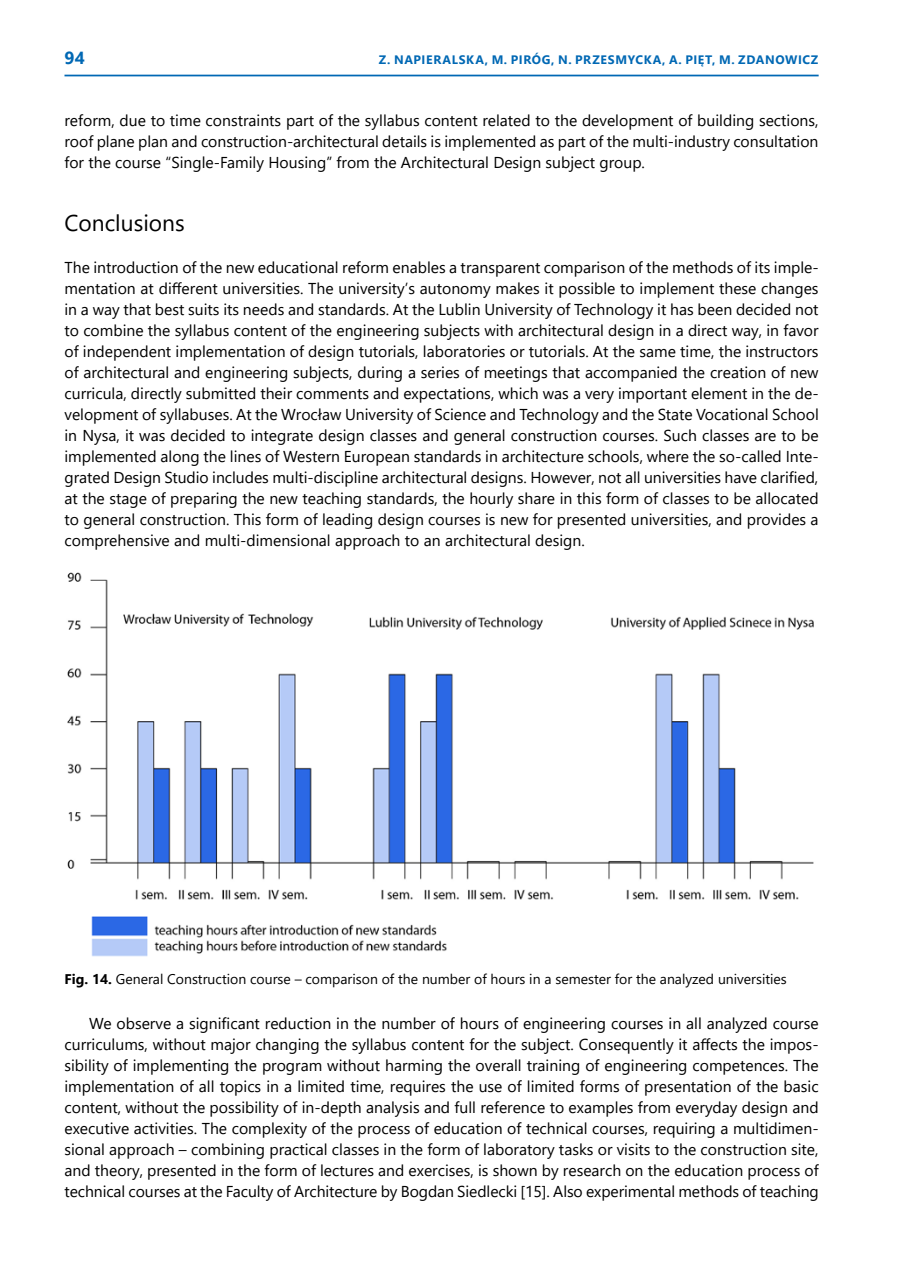
<style>
.page{position:relative;width:903px;height:1275px;background:#fff}
.page>*{position:absolute;margin:0;border:0;box-sizing:border-box;transform-origin:0 0}
.t1{font:22.75px "Segoe UI";color:#000}
.t2{font:700 17.5px "Segoe UI";color:#0068b4}
.t3{font:15.75px/21px "Segoe UI";color:#000;text-align:justify}
.t4{font:14px "Segoe UI";color:#000}
.t5{font:700 12.25px "Segoe UI";letter-spacing:.055em;color:#0068b4}
.s1{font-weight:700}
</style>
<div class="page">
<hr style="left:64px;top:75px;width:755px;height:1px;background:#0068b4">
<img style="left:67px;top:572px;width:747px;height:385px">
<p class="t2" style="left:64px;top:42px;width:22px">94</p>
<p class="t5" style="left:379px;top:49px;width:388px">Z. NAPIERALSKA, M. PIRÓG, N. PRZESMYCKA, A. PIĘT, M. ZDANO</p>
<p class="t5" style="left:785px;top:49px;width:33px">WICZ</p>
<p class="t3" style="left:64px;top:109px;width:756px">reform, due to time constraints part of the syllabus content related to the development of building sections, roof plane plan and construction-architectural details is implemented as part of the multi-industry consultation for the course “Single-Family Housing” from the Architectural Design subject group.</p>
<h1 class="t1" style="left:64px;top:201px;width:122px">Conclusions</h1>
<p class="t3" style="left:64px;top:256px;width:756px">The introduction of the new educational reform enables a transparent comparison of the methods of its imple&shy;mentation at different universities. The university’s autonomy makes it possible to implement these changes in a way that best suits its needs and standards. At the Lublin University of Technology it has been decided not to combine the syllabus content of the engineering subjects with architectural design in a direct way, in favor of independent implementation of design tutorials, laboratories or tutorials. At the same time, the instructors of architectural and engineering subjects, during a series of meetings that accompanied the creation of new curricula, directly submitted their comments and expectations, which was a very important element in the de&shy;velopment of syllabuses. At the Wrocław University of Science and Technology and the State Vocational School in Nysa, it was decided to integrate design classes and general construction courses. Such classes are to be implemented along the lines of Western European standards in architecture schools, where the so-called Inte&shy;grated Design Studio includes multi-discipline architectural designs. However, not all universities have clarified, at the stage of preparing the new teaching standards, the hourly share in this form of classes to be allocated to general construction. This form of leading design courses is new for presented universities, and provides a comprehensive and multi-dimensional approach to an architectural design.</p>
<p class="t4" style="left:64px;top:966px;width:724px"><span class="s1">FIG. 14.</span> General Construction course – comparison of the number of hours in a semester for the analyzed universities</p>
<p class="t3" style="left:64px;top:1012px;width:756px;text-indent:25px">We observe a significant reduction in the number of hours of engineering courses in all analyzed course curriculums, without major changing the syllabus content for the subject. Consequently it affects the impos&shy;sibility of implementing the program without harming the overall training of engineering competences. The implementation of all topics in a limited time, requires the use of limited forms of presentation of the basic content, without the possibility of in-depth analysis and full reference to examples from everyday design and executive activities. The complexity of the process of education of technical courses, requiring a multidimen&shy;sional approach – combining practical classes in the form of laboratory tasks or visits to the construction site, and theory, presented in the form of lectures and exercises, is shown by research on the education process of technical courses at the Faculty of Architecture by Bogdan Siedlecki [15]. Also experimental methods of teaching</p>
</div>
